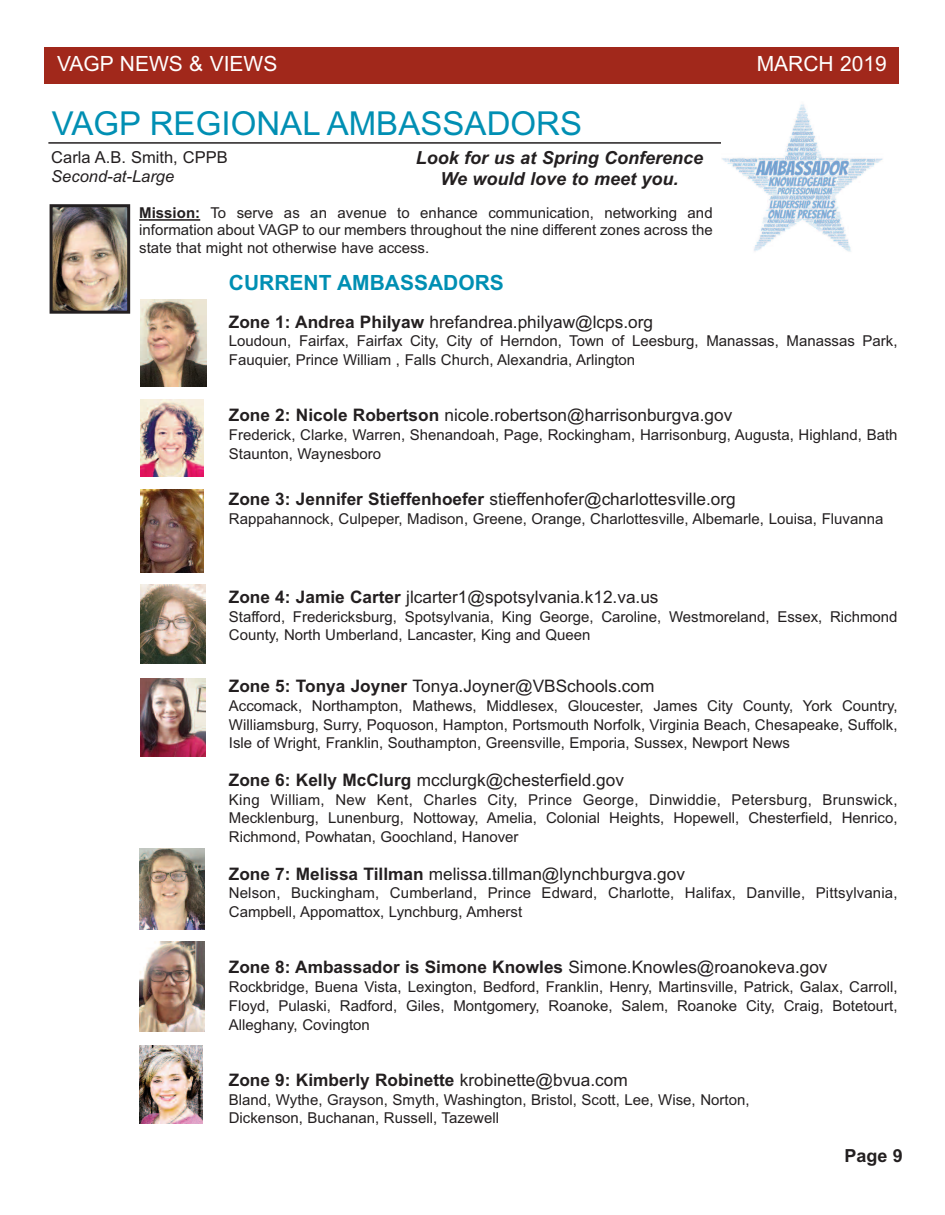
<style>
.page{position:relative;width:945px;height:1215px;background:#fff}
.page>*{position:absolute;margin:0;border:0;box-sizing:border-box;transform-origin:0 0}
.t1{font:33px "Arial";color:#008fb3}
.t2{font:21px "Arial";color:#fff}
.t3{font:700 21px "Arial";color:#008fb3}
.t4{font:italic 700 18px/21.6px "Arial";color:#231f20;text-align:center}
.t5{font:700 18px "Arial";color:#231f20}
.t6{font:17.25px "Arial";color:#231f20}
.t7{font:700 17.25px "Arial";color:#231f20}
.t8{font:16.5px "Arial";color:#231f20}
.t9{font:italic 16.5px "Arial";color:#231f20}
.t10{font:15px/18.8px "Arial";color:#231f20}
.s1{font-weight:700}
.s2{font-weight:400}
</style>
<div class="page">
<hr style="left:139px;top:219px;width:61px;height:2px;background:#231f20">
<img style="left:54px;top:208px;width:72px;height:102px">
<div style="left:50px;top:204px;width:80px;height:110px;border:3px solid #231f20"></div>
<hr style="left:48px;top:142px;width:839px;height:2px;background:#231f20">
<img style="left:141px;top:300px;width:66px;height:86px">
<img style="left:141px;top:399px;width:63px;height:77px">
<img style="left:141px;top:490px;width:62px;height:82px">
<img style="left:141px;top:585px;width:65px;height:79px">
<img style="left:141px;top:678px;width:64px;height:79px">
<img style="left:139px;top:849px;width:65px;height:81px">
<img style="left:139px;top:942px;width:65px;height:89px">
<img style="left:139px;top:1046px;width:64px;height:78px">
<img style="left:722px;top:104px;width:165px;height:148px">
<div style="left:45px;top:47px;width:854px;height:36px;background:#a1281b"></div>
<h2 class="t2" style="left:57px;top:51px;width:222px">VAGP NEWS &amp; VIEWS</h2>
<h2 class="t2" style="left:757px;top:51px;width:132px">MARCH 2019</h2>
<h1 class="t1" style="left:52px;top:104px;width:532px">VAGP REGIONAL AMBASSADORS</h1>
<p class="t8" style="left:51px;top:147px;width:178px">Carla A.B. Smith, CPPB</p>
<p class="t9" style="left:51px;top:167px;width:124px">Second-at-Large</p>
<p class="t10" style="left:139px;top:204px;width:575px;line-height:17.2px;text-align:justify"><span class="s1">Mission:</span> To serve as an avenue to enhance communication, networking and information about VAGP to our members throughout the nine different zones across the state that might not otherwise have access.</p>
<h2 class="t3" style="left:229px;top:271px;width:277px">CURRENT AMBASSADORS</h2>
<p class="t6" style="left:229px;top:312px;width:426px"><span class="s1">Zone 1: Andrea Philyaw</span> hrefandrea.philyaw@lcps.org</p>
<p class="t10" style="left:229px;top:332px;width:670px">Loudoun, Fairfax, Fairfax City, City of Herndon, Town of Leesburg, Manassas, Manassas Park,<br>Fauquier, Prince William , Falls Church, Alexandria, Arlington</p>
<p class="t4" style="left:416px;top:147px;width:289px">Look for us at Spring Conference<br>We would love to meet you.</p>
<p class="t6" style="left:229px;top:405px;width:505px"><span class="s1">Zone 2: Nicole Robertson</span> nicole.robertson@harrisonburgva.gov</p>
<p class="t10" style="left:229px;top:426px;width:670px">Frederick, Clarke, Warren, Shenandoah, Page, Rockingham, Harrisonburg, Augusta, Highland, Bath<br>Staunton, Waynesboro</p>
<p class="t6" style="left:229px;top:489px;width:509px"><span class="s1">Zone 3: Jennifer Stieffenhoefer</span> stieffenhofer@charlottesville.org</p>
<p class="t10" style="left:229px;top:510px;width:656px">Rappahannock, Culpeper, Madison, Greene, Orange, Charlottesville, Albemarle, Louisa, Fluvanna</p>
<p class="t6" style="left:229px;top:587px;width:431px"><span class="s1">Zone 4: Jamie Carter</span> jlcarter1@spotsylvania.k12.va.us</p>
<p class="t10" style="left:229px;top:607px;width:670px">Stafford, Fredericksburg, Spotsylvania, King George, Caroline, Westmoreland, Essex, Richmond<br>County, North Umberland, Lancaster, King and Queen</p>
<p class="t6" style="left:229px;top:676px;width:427px"><span class="s1">Zone 5: Tonya Joyner</span> Tonya.Joyner@VBSchools.com</p>
<p class="t10" style="left:229px;top:696px;width:670px;text-align:justify">Accomack, Northampton, Mathews, Middlesex, Gloucester, James City County, York Country, Williamsburg, Surry, Poquoson, Hampton, Portsmouth Norfolk, Virginia Beach, Chesapeake, Suffolk, Isle of Wright, Franklin, Southampton, Greensville, Emporia, Sussex, Newport News</p>
<p class="t6" style="left:229px;top:770px;width:397px"><span class="s1">Zone 6: Kelly McClurg</span> mcclurgk@chesterfield.gov</p>
<p class="t10" style="left:229px;top:790px;width:670px;text-align:justify">King William, New Kent, Charles City, Prince George, Dinwiddie, Petersburg, Brunswick, Mecklenburg, Lunenburg, Nottoway, Amelia, Colonial Heights, Hopewell, Chesterfield, Henrico, Richmond, Powhatan, Goochland, Hanover</p>
<p class="t6" style="left:229px;top:864px;width:458px"><span class="s1">Zone 7: Melissa Tillman</span> melissa.tillman@lynchburgva.gov</p>
<p class="t10" style="left:229px;top:884px;width:670px">Nelson, Buckingham, Cumberland, Prince Edward, Charlotte, Halifax, Danville, Pittsylvania,<br>Campbell, Appomattox, Lynchburg, Amherst</p>
<p class="t7" style="left:229px;top:957px;width:600px">Zone 8: Ambassador is Simone Knowles <span class="s2">Simone.Knowles@roanokeva.gov</span></p>
<p class="t10" style="left:229px;top:978px;width:670px;text-align:justify">Rockbridge, Buena Vista, Lexington, Bedford, Franklin, Henry, Martinsville, Patrick, Galax, Carroll, Floyd, Pulaski, Radford, Giles, Montgomery, Roanoke, Salem, Roanoke City, Craig, Botetourt, Alleghany, Covington</p>
<p class="t7" style="left:229px;top:1070px;width:401px">Zone 9: Kimberly Robinette <span class="s2">krobinette@bvua.com</span></p>
<p class="t10" style="left:229px;top:1090px;width:522px">Bland, Wythe, Grayson, Smyth, Washington, Bristol, Scott, Lee, Wise, Norton,<br>Dickenson, Buchanan, Russell, Tazewell</p>
<p class="t5" style="left:844px;top:1145px;width:60px">Page 9</p>
</div>
